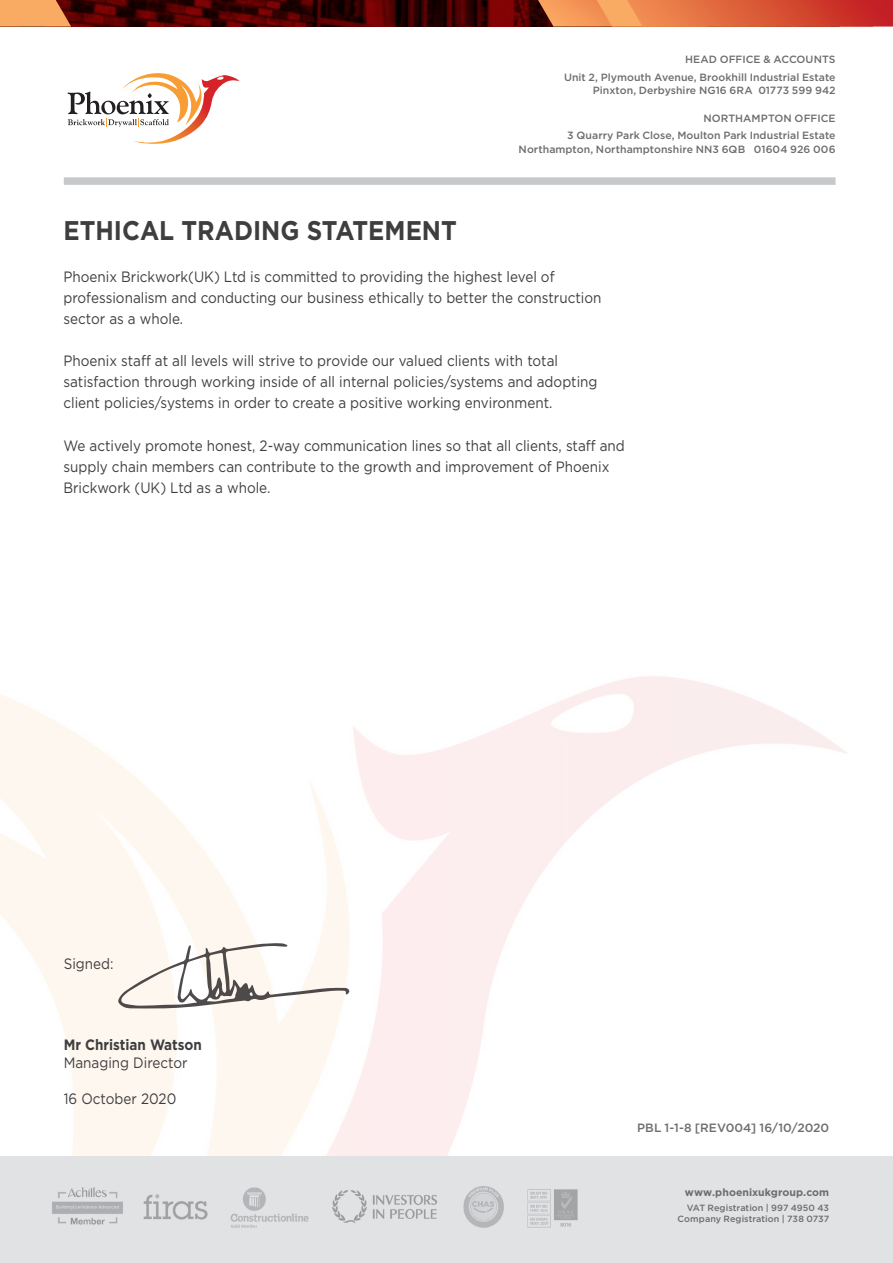
<style>
.page{position:relative;width:893px;height:1263px;background:#fff}
.page>*{position:absolute;margin:0;border:0;box-sizing:border-box;transform-origin:0 0}
.t1{font:700 27px "Gotham";color:#3e3e3f;scale:.9 1}
.t2{font:15px/21px "Gotham";color:#3e3e3f;scale:.9 1}
.t3{font:700 15px "Gotham";color:#3e3e3f;scale:.9 1}
.t4{font:500 12px "Gotham";letter-spacing:.005em;color:#6c6d70}
.t5{font:500 10.5px/17.7px "Gotham";letter-spacing:.005em;color:#6c6d70;text-align:right}
.t6{font:700 10.5px "Gotham";letter-spacing:.005em;color:#6c6d70}
.t7{font:500 9px/10.5px "Gotham";letter-spacing:.005em;color:#6c6d70;text-align:right}
</style>
<div class="page">
<div style="left:0;top:1157px;width:893px;height:106px;background:#e1e2e4"></div>
<img style="left:52px;top:1186px;width:526px;height:42px">
<svg style="left:71px;top:0;width:467px;height:27px;background:#450101"></svg>
<svg style="left:0;top:0;width:71px;height:27px;background:#e59658"></svg>
<svg style="left:538px;top:0;width:355px;height:27px;background:#db663f"></svg>
<div style="left:64px;top:177px;width:772px;height:8px;background:#c7c8ca"></div>
<svg style="left:118px;top:943px;width:231px;height:66px"></svg>
<svg style="left:68px;top:73px;width:172px;height:71px"></svg>
<p class="t5" style="left:564px;top:50px;width:273px">HEAD OFFICE &amp; ACCOUNTS<br>Unit 2, Plymouth Avenue, Brookhill Industrial Estate</p>
<p class="t5" style="left:593px;top:82px;width:244px">Pinxton, Derbyshire NG16 6RA 01773 599 942</p>
<p class="t5" style="left:567px;top:109px;width:270px">NORTHAMPTON OFFICE<br>3 Quarry Park Close, Moulton Park Industrial Estate</p>
<p class="t5" style="left:519px;top:140px;width:318px">Northampton, Northamptonshire NN3 6QB 01604 926 006</p>
<h1 class="t1" style="left:63px;top:212px;width:439px">ETHICAL TRADING STATEMENT</h1>
<p class="t2" style="left:63px;top:266px;width:599px">Phoenix Brickwork(UK) Ltd is committed to providing the highest level of professionalism and conducting our business ethically to better the construction sector as a whole.</p>
<p class="t2" style="left:63px;top:351px;width:595px">Phoenix staff at all levels will strive to provide our valued clients with total satisfaction through working inside of all internal policies/systems and adopting client policies/systems in order to create a positive working environment.</p>
<p class="t2" style="left:63px;top:435px;width:625px">We actively promote honest, 2-way communication lines so that all clients, staff and supply chain members can contribute to the growth and improvement of Phoenix<br>Brickwork (UK) Ltd as a whole.</p>
<p class="t2" style="left:64px;top:953px;width:57px">Signed:</p>
<p class="t3" style="left:64px;top:1034px;width:155px">Mr Christian Watson</p>
<p class="t2" style="left:64px;top:1052px;width:139px">Managing Director</p>
<p class="t2" style="left:64px;top:1088px;width:127px">16 October 2020</p>
<p class="t4" style="left:637px;top:1120px;width:193px">PBL 1-1-8 [REV004] 16/10/2020</p>
<p class="t6" style="left:685px;top:1186px;width:146px">www.phoenixukgroup.com</p>
<p class="t7" style="left:678px;top:1203px;width:153px">VAT Registration | 997 4950 43<br>Company Registration | 738 0737</p>
</div>
